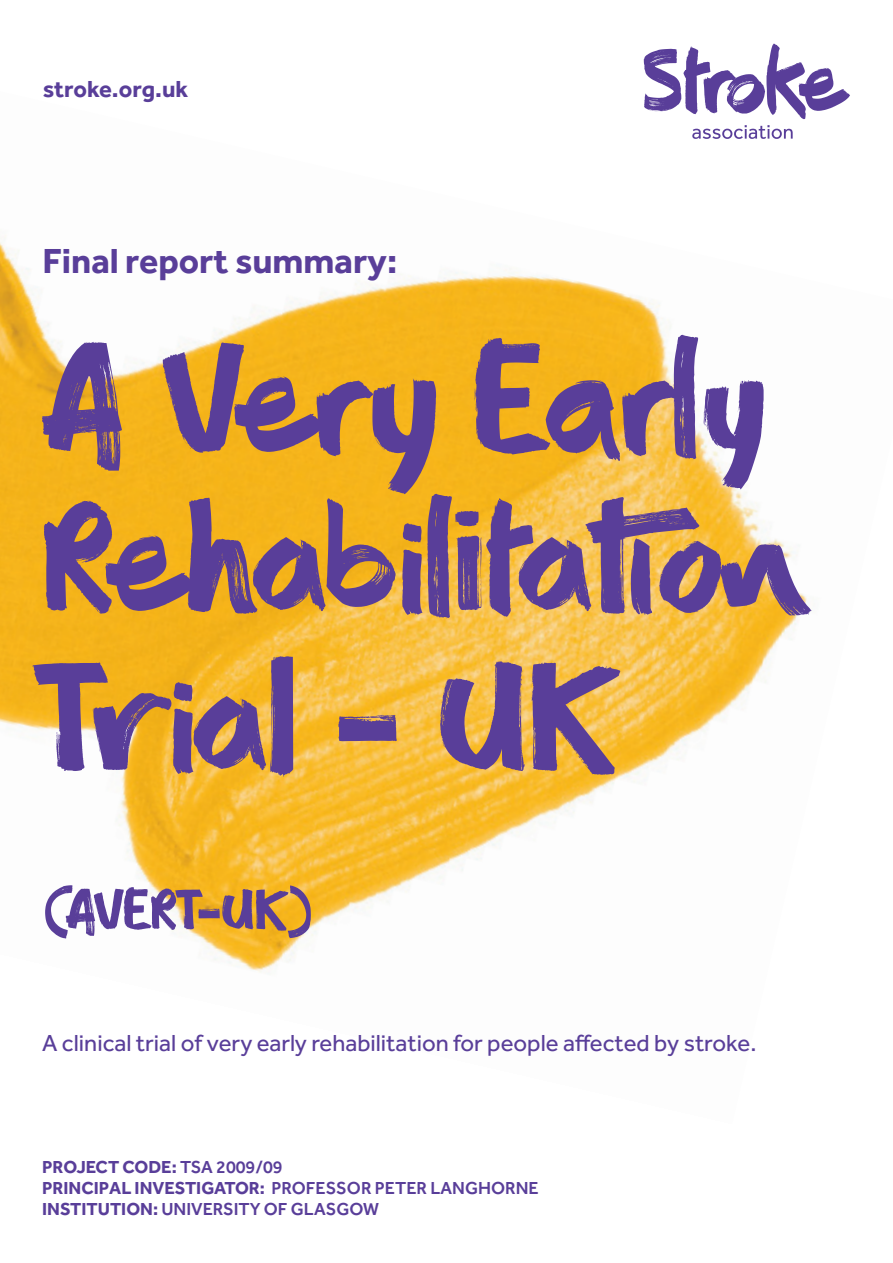
<style>
.page{position:relative;width:893px;height:1263px;background:#fff}
.page>*{position:absolute;margin:0;border:0;box-sizing:border-box;transform-origin:0 0}
.t1{font:147px/159px "Action";color:#593e99}
.t2{font:54px "Action";color:#593e99}
.copy_blk{font:700 36px "Effra";color:#593e99}
.sub_heading_bold{font:24px "Effra";color:#593e99}
.t3{font:700 24px "Effra";letter-spacing:-.005em;color:#593e99}
.t4{font:500 18px "Effra";color:#593e99}
.t5{font:700 18px "Effra";color:#593e99}
.s1{font-weight:500}
.s2{font-weight:700}
</style>
<div class="page">
<img style="left:0;top:119px;width:807px;height:854px">
<svg style="left:692px;top:125px;width:101px;height:14px"></svg>
<svg style="left:644px;top:44px;width:206px;height:75px"></svg>
<p class="t3" style="left:43px;top:75px;width:147px">stroke.org.uk</p>
<p class="copy_blk" style="left:43px;top:239px;width:356px">Final report summary:</p>
<p class="t1" style="left:42px;top:321px;width:765px">A Very Early<br>Rehabilitation<br>Trial - UK</p>
<p class="t2" style="left:42px;top:869px;width:273px">(AVERT-UK)</p>
<p class="sub_heading_bold" style="left:42px;top:1029px;width:716px">A clinical trial of very early rehabilitation for people affected by stroke.</p>
<p class="t5" style="left:42px;top:1156px;width:242px">PROJECT CODE: <span class="s1">TSA 2009/09</span></p>
<p class="t4" style="left:42px;top:1177px;width:498px"><span class="s2">PRINCIPAL INVESTIGATOR:</span> PROFESSOR PETER LANGHORNE</p>
<p class="t4" style="left:42px;top:1198px;width:338px"><span class="s2">INSTITUTION:</span> UNIVERSITY OF GLASGOW</p>
</div>
